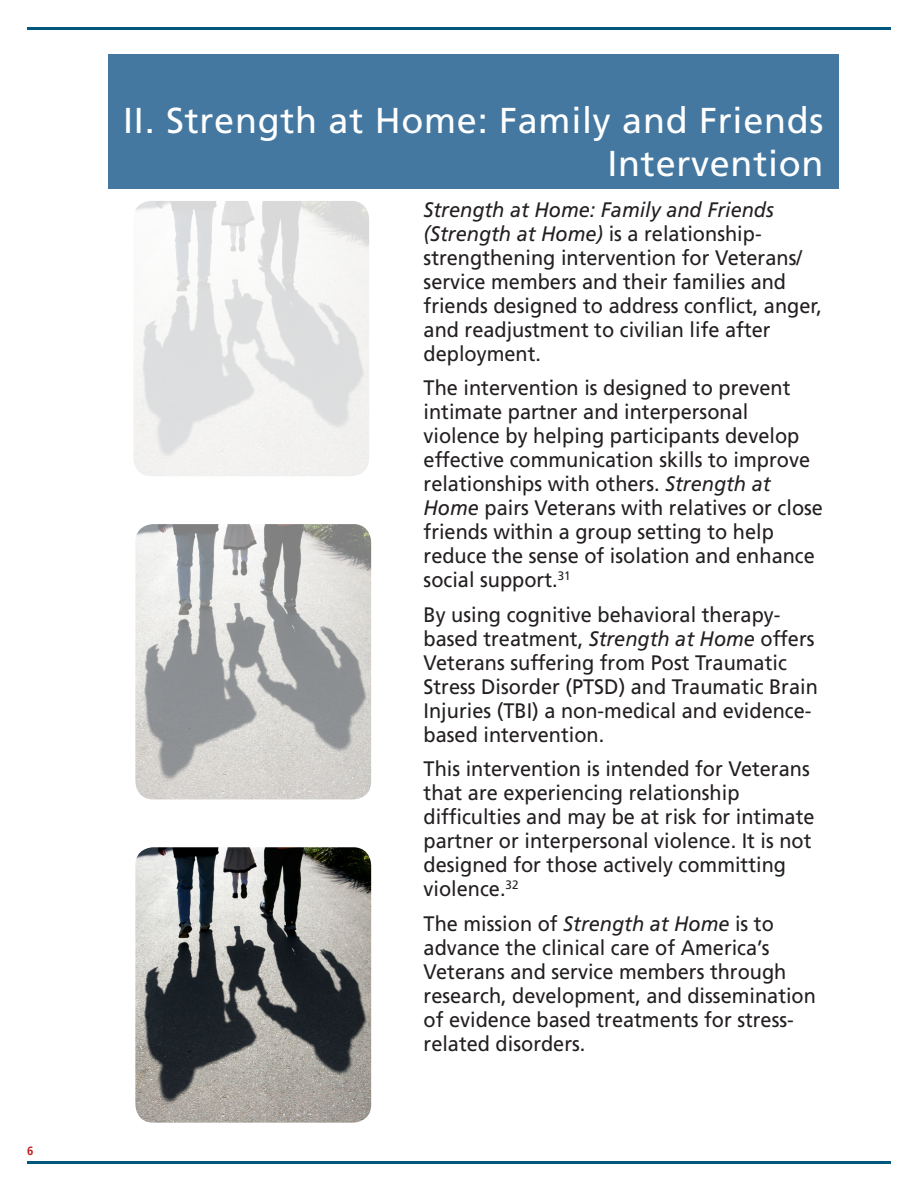
<style>
.page{position:relative;width:918px;height:1188px;background:#fff}
.page>*{position:absolute;margin:0;border:0;box-sizing:border-box;transform-origin:0 0}
.A1__Orange_Cover_Hea{font:36px/43.2px "Frutiger LT Std";letter-spacing:.02em;color:#fff;text-align:right}
.C4__Reg_Text{font:21px/24px "Frutiger LT Std";color:#231f20;scale:.95 1}
.W1__Even_Pg{font:700 12px "Frutiger LT Std";color:#c01e23;scale:.95 1}
.s1{font-style:italic}
</style>
<div class="page">
<hr style="left:27px;top:1161px;width:864px;height:3px;background:#00597d">
<hr style="left:27px;top:27px;width:864px;height:3px;background:#00597d">
<div style="left:108px;top:54px;width:730px;height:135px;background:#4478a0"></div>
<img style="left:133px;top:201px;width:236px;height:275px">
<img style="left:135px;top:524px;width:236px;height:275px">
<img style="left:135px;top:847px;width:236px;height:276px">
<p class="W1__Even_Pg" style="left:27px;top:1143px;width:8px">6</p>
<p class="A1__Orange_Cover_Hea" style="left:123px;top:99px;width:702px">II. Strength at Home: Family and Friends<br>Intervention</p>
<p class="C4__Reg_Text" style="left:424px;top:197px;width:421px"><span class="s1">Strength at Home: Family and Friends (Strength at Home)</span> is a relationship&shy;strengthening intervention for Veterans/ service members and their families and friends designed to address conflict, anger, and readjustment to civilian life after deployment.</p>
<p class="C4__Reg_Text" style="left:424px;top:376px;width:422px">The intervention is designed to prevent intimate partner and interpersonal violence by helping participants develop effective communication skills to improve relationships with others. <span class="s1">Strength at Home</span> pairs Veterans with relatives or close friends within a group setting to help reduce the sense of isolation and enhance social support.<sup>31</sup></p>
<p class="C4__Reg_Text" style="left:424px;top:602px;width:417px">By using cognitive behavioral therapy&shy;based treatment, <span class="s1">Strength at Home</span> offers Veterans suffering from Post Traumatic Stress Disorder (PTSD) and Traumatic Brain Injuries (TBI) a non-medical and evidence&shy;based intervention.</p>
<p class="C4__Reg_Text" style="left:424px;top:757px;width:413px">This intervention is intended for Veterans that are experiencing relationship difficulties and may be at risk for intimate partner or interpersonal violence. It is not designed for those actively committing violence.<sup>32</sup></p>
<p class="C4__Reg_Text" style="left:424px;top:911px;width:415px">The mission of <span class="s1">Strength at Home</span> is to advance the clinical care of America’s Veterans and service members through research, development, and dissemination of evidence based treatments for stress&shy;related disorders.</p>
</div>
